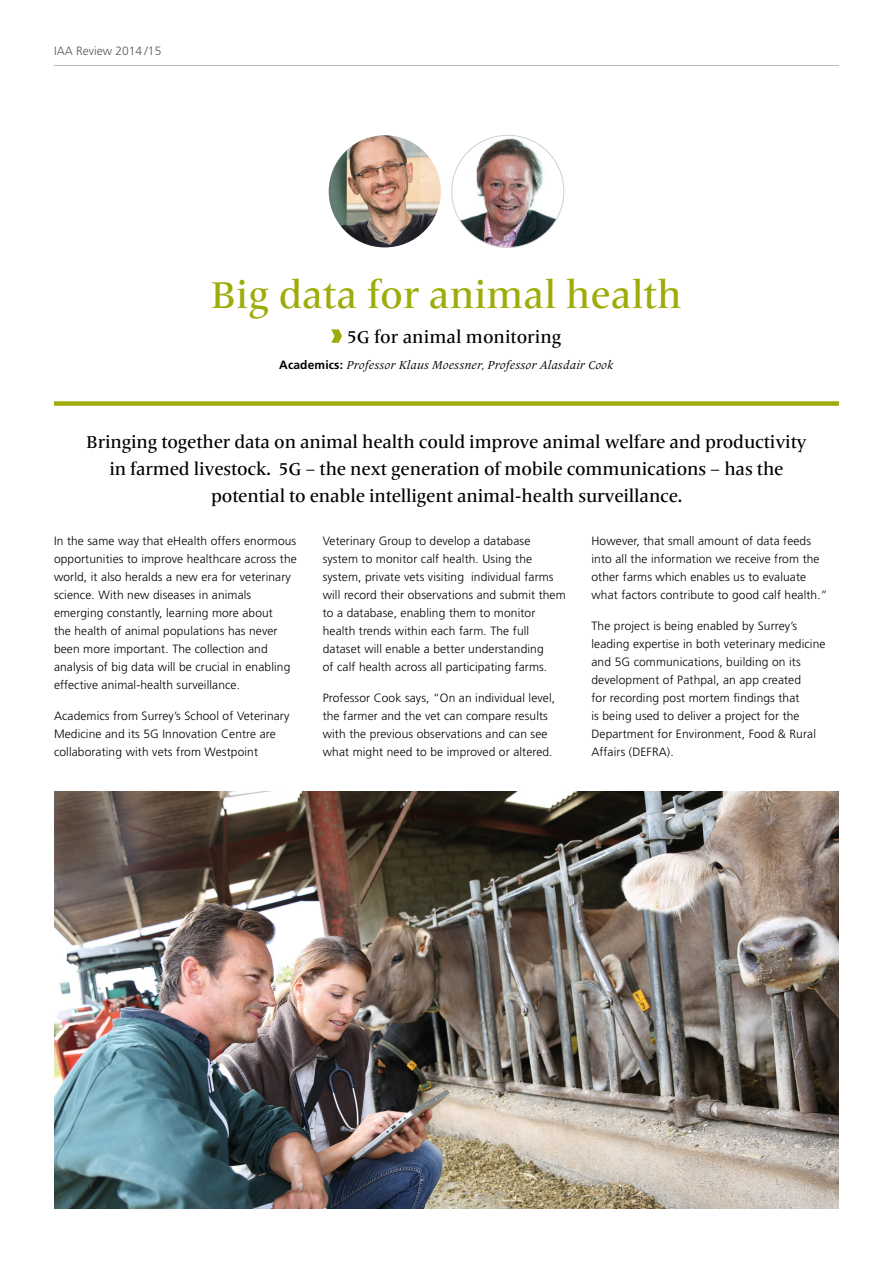
<style>
.page{position:relative;width:893px;height:1263px;background:#fff}
.page>*{position:absolute;margin:0;border:0;box-sizing:border-box;transform-origin:0 0}
.t1{font:500 39px "Frutiger Serif LT Pro";color:#9dac09}
.t2{font:500 18px/27px "Frutiger Serif LT Pro";letter-spacing:-.01em;color:#000;text-align:center}
.t3{font:300 12px/18px "Frutiger LT Std";letter-spacing:.01em;color:#000}
.t4{font:italic 12px "Frutiger Serif LT Pro";letter-spacing:.01em;color:#000}
.t5{font:300 12px "Frutiger LT Std";color:#575756}
.s1{font-family:"Frutiger LT Std";font-weight:700;font-style:normal}
</style>
<div class="page">
<hr style="left:54px;top:65px;width:785px;height:1px;background:#bcbcbc">
<img style="left:452px;top:135px;width:112px;height:112px;border-radius:56px">
<img style="left:329px;top:135px;width:112px;height:112px;border-radius:56px">
<div style="left:54px;top:401px;width:785px;height:5px;background:#9dac09"></div>
<svg style="left:331px;top:329px;width:11px;height:14px"></svg>
<img style="left:54px;top:792px;width:785px;height:417px">
<p class="t5" style="left:54px;top:44px;width:109px">IAA Review 2014 /15</p>
<h1 class="t1" style="left:211px;top:272px;width:473px">Big data for animal health</h1>
<h2 class="t2" style="left:347px;top:324px;width:216px">5G for animal monitoring</h2>
<p class="t4" style="left:279px;top:358px;width:336px"><span class="s1">Academics:</span> Professor Klaus Moessner, Professor Alasdair Cook</p>
<h2 class="t2" style="left:86px;top:429px;width:722px">Bringing together data on animal health could improve animal welfare and productivity in farmed livestock. 5G – the next generation of mobile communications – has the potential to enable intelligent animal-health surveillance.</h2>
<p class="t3" style="left:54px;top:532px;width:244px">In the same way that eHealth offers enormous opportunities to improve healthcare across the world, it also heralds a new era for veterinary science. With new diseases in animals emerging constantly, learning more about<br>the health of animal populations has never been more important. The collection and analysis of big data will be crucial in enabling effective animal-health surveillance.</p>
<p class="t3" style="left:54px;top:707px;width:237px">Academics from Surrey’s School of Veterinary<br>Medicine and its 5G Innovation Centre are collaborating with vets from Westpoint</p>
<p class="t3" style="left:591px;top:532px;width:237px">However, that small amount of data feeds into all the information we receive from the other farms which enables us to evaluate what factors contribute to good calf health.”</p>
<p class="t3" style="left:591px;top:617px;width:235px">The project is being enabled by Surrey’s leading expertise in both veterinary medicine and 5G communications, building on its development of Pathpal, an app created<br>for recording post mortem findings that<br>is being used to deliver a project for the Department for Environment, Food &amp; Rural Affairs (DEFRA).</p>
<p class="t3" style="left:323px;top:532px;width:244px">Veterinary Group to develop a database system to monitor calf health. Using the system, private vets visiting individual farms will record their observations and submit them to a database, enabling them to monitor health trends within each farm. The full dataset will enable a better understanding<br>of calf health across all participating farms.</p>
<p class="t3" style="left:323px;top:689px;width:234px">Professor Cook says, “On an individual level, the farmer and the vet can compare results with the previous observations and can see what might need to be improved or altered.</p>
</div>
